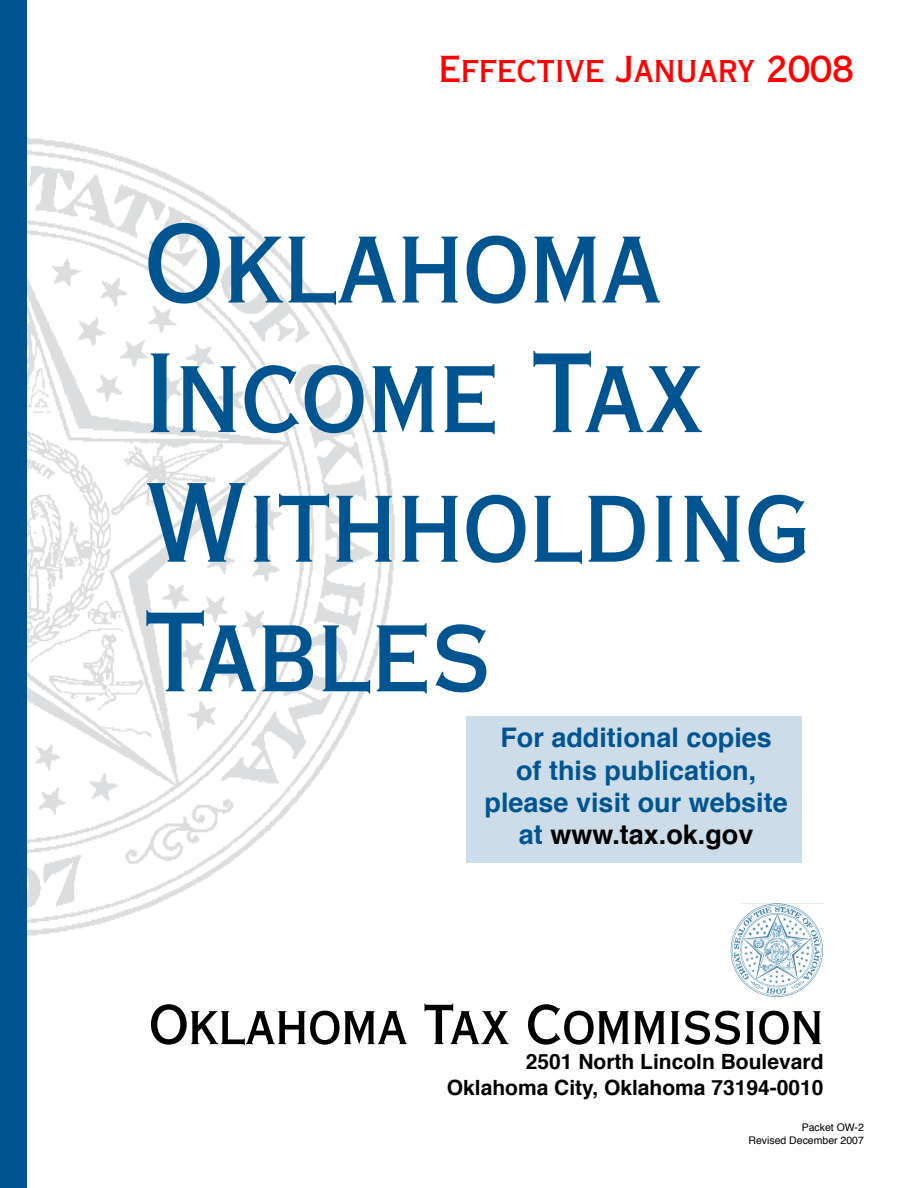
<style>
.page{position:relative;width:918px;height:1188px;background:#fff}
.page>*{position:absolute;margin:0;border:0;box-sizing:border-box;transform-origin:0 0}
.t1{font:108px/129.6px "Copperplate Thirty AB";color:#005590}
.t2{font:54px "Copperplate Thirty AB";color:#000}
.t3{font:36px "Copperplate Thirty AB";color:#f00}
.t4{font:700 27px/32.4px "Helvetica";color:#005590;text-align:center}
.t5{font:700 21px/25.2px "Helvetica";color:#000;text-align:right}
.t6{font:10.5px/12.6px "Helvetica";color:#000;text-align:right}
.s1{color:#000}
</style>
<div class="page">
<div style="left:467px;top:717px;width:335px;height:146px;background:#ccdde9"></div>
<img style="left:27px;top:137px;width:368px;height:799px">
<img style="left:730px;top:904px;width:93px;height:92px">
<div style="left:1px;top:0;width:25px;height:1188px;background:#005590"></div>
<div style="left:0;top:0;width:27px;height:1188px;border:2px solid #005590"></div>
<h3 class="t3" style="left:439px;top:47px;width:417px">Effective January 2008</h3>
<h1 class="t1" style="left:145px;top:199px;width:667px">Oklahoma<br>Income Tax<br>Withholding<br>Tables</h1>
<p class="t4" style="left:485px;top:723px;width:305px">For additional copies of this publication, please visit our website at <span class="s1">www.tax.ok.gov</span></p>
<h2 class="t2" style="left:149px;top:992px;width:676px">Oklahoma Tax Commission</h2>
<p class="t5" style="left:447px;top:1051px;width:378px">2501 North Lincoln Boulevard<br>Oklahoma City, Oklahoma 73194-0010</p>
<p class="t6" style="left:748px;top:1122px;width:117px">Packet OW-2<br>Revised December 2007</p>
</div>
